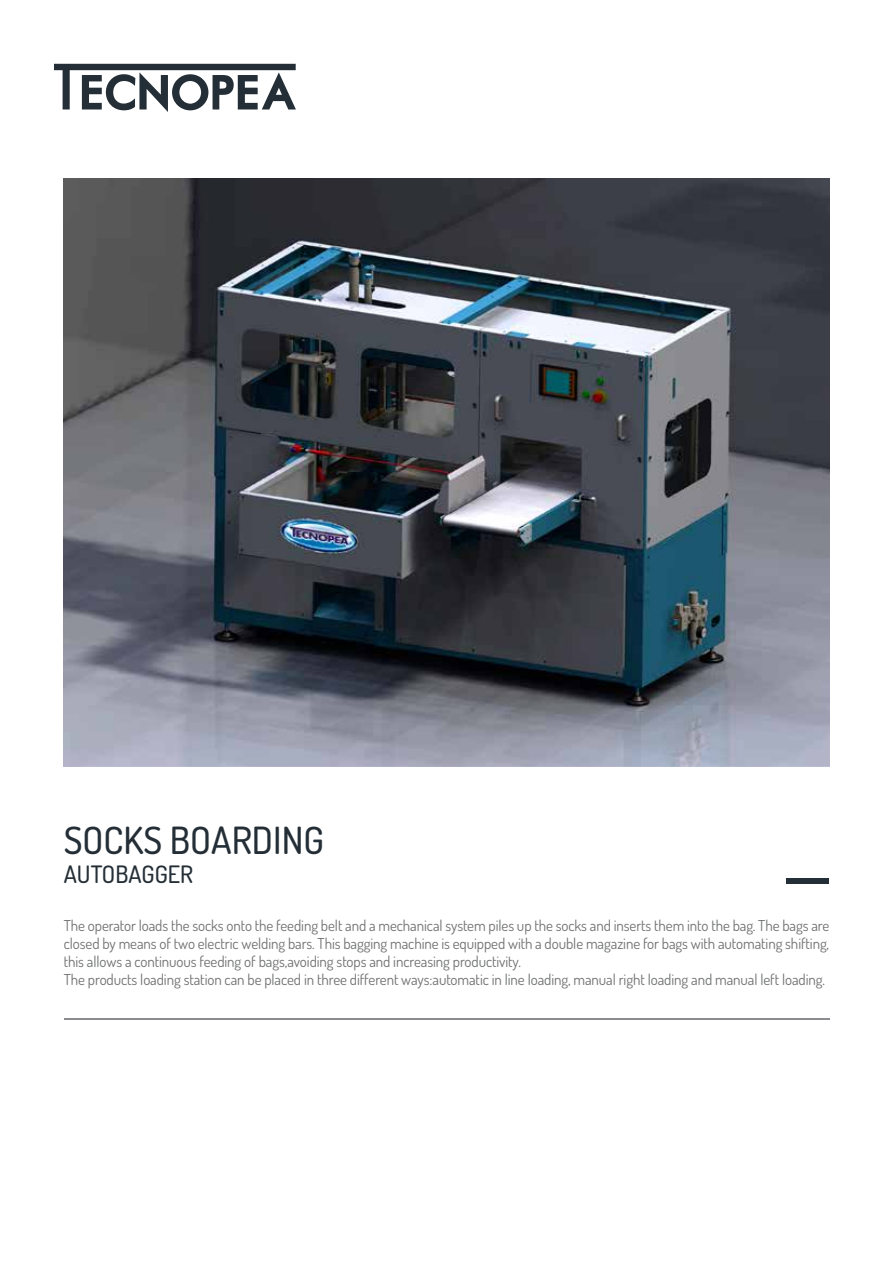
<style>
.page{position:relative;width:893px;height:1263px;background:#fff}
.page>*{position:absolute;margin:0;border:0;box-sizing:border-box;transform-origin:0 0}
.t1{font:500 37.5px "Dosis";color:#242e36}
.t2{font:500 24px "Dosis";color:#242e36}
.t3{font:15px/18px "Dosis";letter-spacing:-.005em;color:#707172}
</style>
<div class="page">
<img style="left:64px;top:179px;width:765px;height:588px">
<div style="left:787px;top:878px;width:42px;height:5px;background:#242e36"></div>
<svg style="left:54px;top:64px;width:242px;height:48px"></svg>
<hr style="left:64px;top:1018px;width:765px;height:1px;background:#8c8b90">
<h1 class="t1" style="left:64px;top:814px;width:262px">SOCKS BOARDING</h1>
<h2 class="t2" style="left:64px;top:858px;width:131px">AUTOBAGGER</h2>
<p class="t3" style="left:64px;top:916px;width:767px">The operator loads the socks onto the feeding belt and a mechanical system piles up the socks and inserts them into the bag. The bags are closed by means of two electric welding bars. This bagging machine is equipped with a double magazine for bags with automating shifting, this allows a continuous feeding of bags,avoiding stops and increasing productivity.<br>The products loading station can be placed in three different ways:automatic in line loading, manual right loading and manual left loading.</p>
</div>
